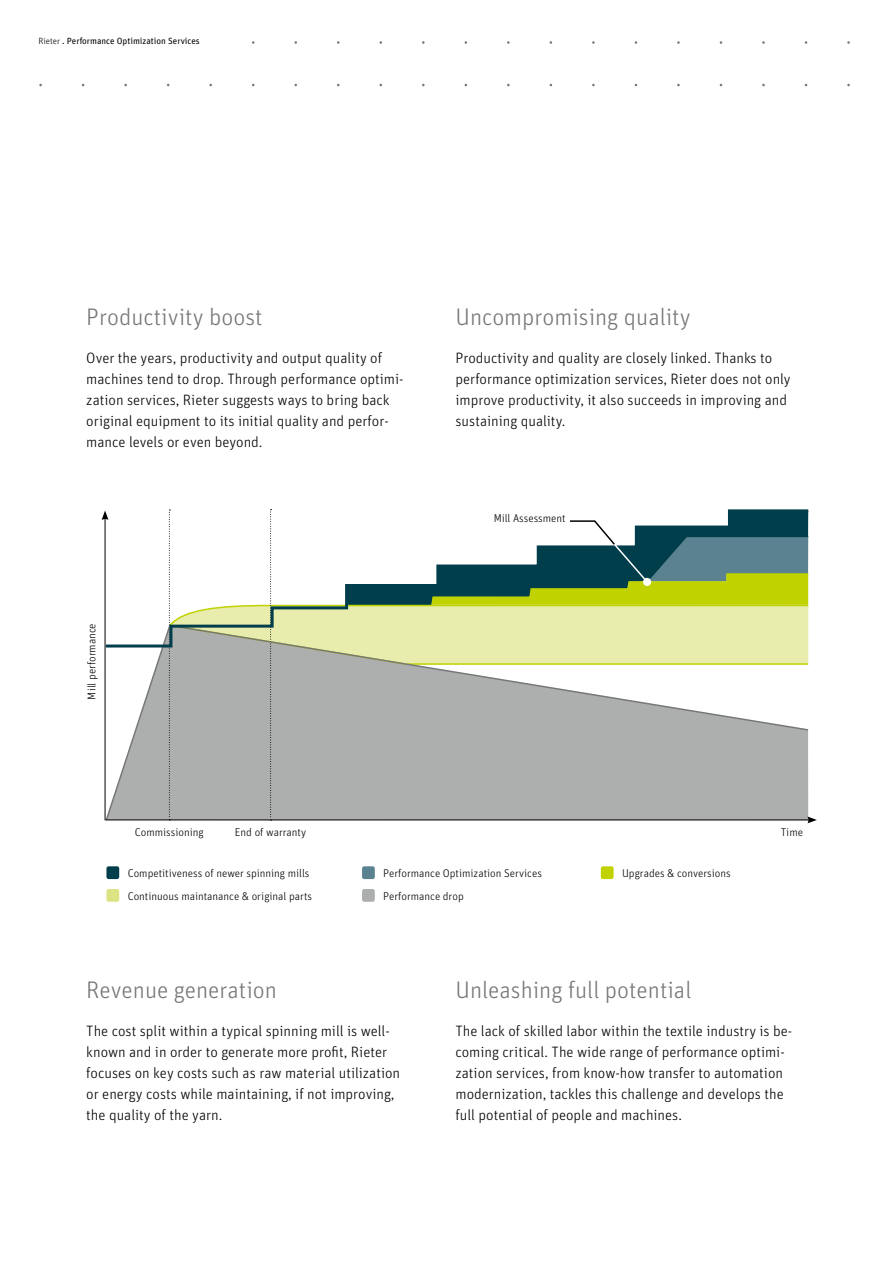
<style>
.page{position:relative;width:893px;height:1263px;background:#fff}
.page>*{position:absolute;margin:0;border:0;box-sizing:border-box;transform-origin:0 0}
.t1{font:300 24px "Unit Pro";color:#767878}
.t2{font:300 15px/21px "Unit Pro";color:#000}
.t3{font:300 11.25px "Unit Pro";color:#000}
.t4{font:9px "Unit Pro";color:#000}
.s1{font-weight:300}
</style>
<div class="page">
<svg style="left:104px;top:649px;width:63px;height:172px"></svg>
<svg style="left:104px;top:520px;width:63px;height:129px"></svg>
<hr style="left:105px;top:518px;width:1px;height:302px;background:#000">
<svg style="left:102px;top:510px;width:7px;height:10px"></svg>
<hr style="left:106px;top:819px;width:704px;height:1px;background:#000">
<svg style="left:167px;top:509px;width:650px;height:314px"></svg>
<div style="left:106px;top:866px;width:13px;height:13px;background:#003e4b;border-radius:2px"></div>
<div style="left:362px;top:889px;width:13px;height:13px;background:#adaeae;border-radius:2px"></div>
<div style="left:601px;top:866px;width:13px;height:13px;background:#c0d200;border-radius:2px"></div>
<div style="left:106px;top:889px;width:13px;height:13px;background:#dce382;border-radius:2px"></div>
<div style="left:362px;top:866px;width:13px;height:13px;background:#5b8290;border-radius:2px"></div>
<p class="t4" style="left:38px;top:34px;width:163px"><span class="s1">Rieter</span> . Performance Optimization Services</p>
<h1 class="t1" style="left:86px;top:300px;width:178px">Productivity boost</h1>
<p class="t2" style="left:86px;top:346px;width:319px">Over the years, productivity and output quality of machines tend to drop. Through performance optimi&shy;zation services, Rieter suggests ways to bring back original equipment to its initial quality and perfor&shy;mance levels or even beyond.</p>
<p class="t3" style="left:84px;top:699px;width:78px;rotate:-90deg">Mill performance</p>
<h1 class="t1" style="left:455px;top:300px;width:237px">Uncompromising quality</h1>
<p class="t2" style="left:455px;top:346px;width:337px">Productivity and quality are closely linked. Thanks to performance optimization services, Rieter does not only improve productivity, it also succeeds in improving and sustaining quality.</p>
<p class="t3" style="left:494px;top:510px;width:74px">Mill Assessment</p>
<p class="t3" style="left:135px;top:824px;width:70px">Commissioning</p>
<p class="t3" style="left:235px;top:824px;width:73px">End of warranty</p>
<p class="t3" style="left:781px;top:824px;width:24px">Time</p>
<p class="t3" style="left:383px;top:865px;width:160px">Performance Optimization Services</p>
<p class="t3" style="left:622px;top:865px;width:110px">Upgrades &amp; conversions</p>
<p class="t3" style="left:128px;top:888px;width:186px">Continuous maintanance &amp; original parts</p>
<p class="t3" style="left:383px;top:888px;width:82px">Performance drop</p>
<p class="t3" style="left:128px;top:865px;width:183px">Competitiveness of newer spinning mills</p>
<h1 class="t1" style="left:455px;top:973px;width:237px">Unleashing full potential</h1>
<h1 class="t1" style="left:86px;top:973px;width:192px">Revenue generation</h1>
<p class="t2" style="left:86px;top:1019px;width:315px">The cost split within a typical spinning mill is well&shy;known and in order to generate more profit, Rieter focuses on key costs such as raw material utilization or energy costs while maintaining, if not improving, the quality of the yarn.</p>
<p class="t2" style="left:455px;top:1019px;width:338px">The lack of skilled labor within the textile industry is be&shy;coming critical. The wide range of performance optimi&shy;zation services, from know-how transfer to automation modernization, tackles this challenge and develops the full potential of people and machines.</p>
</div>
